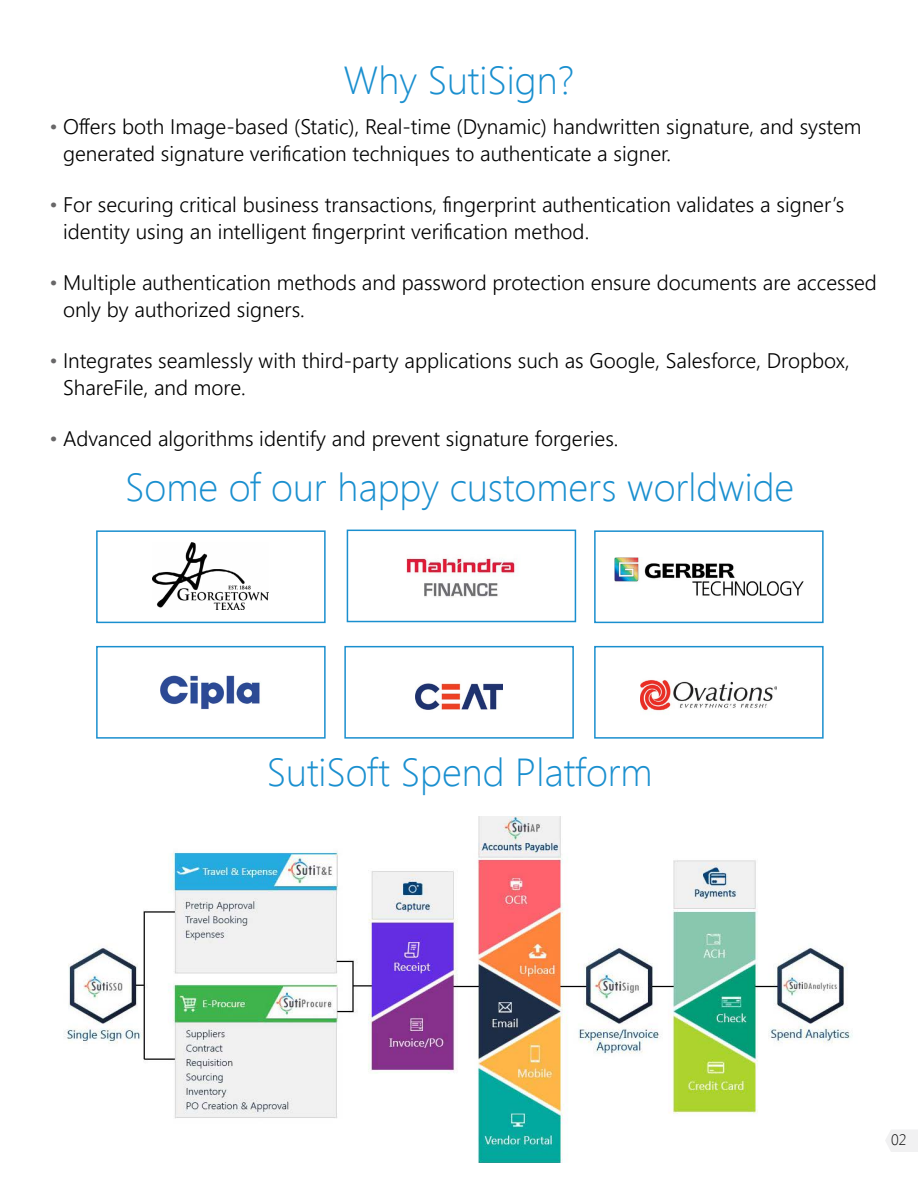
<style>
.page{position:relative;width:918px;height:1188px;background:#fff}
.page>*{position:absolute;margin:0;border:0;box-sizing:border-box;transform-origin:0 0}
.t1{font:300 39px "Segoe UI";color:#1a8fcf}
.t2{font:300 21px/27px "Segoe UI";color:#000}
.t3{font:300 15px "Segoe UI";color:#000}
.s1{color:#686768}
</style>
<div class="page">
<svg style="left:885px;top:1130px;width:33px;height:22px"></svg>
<div style="left:96px;top:530px;width:230px;height:93px;background:#fff;border:2px solid #1a8fcf"></div>
<div style="left:96px;top:646px;width:230px;height:93px;background:#fff;border:2px solid #1a8fcf"></div>
<div style="left:347px;top:530px;width:229px;height:92px;background:#fff;border:2px solid #1a8fcf"></div>
<div style="left:344px;top:646px;width:230px;height:93px;background:#fff;border:2px solid #1a8fcf"></div>
<div style="left:594px;top:530px;width:230px;height:93px;background:#fff;border:2px solid #1a8fcf"></div>
<div style="left:594px;top:646px;width:230px;height:93px;background:#fff;border:2px solid #1a8fcf"></div>
<img style="left:152px;top:543px;width:117px;height:66px">
<img style="left:406px;top:558px;width:111px;height:39px">
<img style="left:614px;top:557px;width:189px;height:39px">
<img style="left:160px;top:675px;width:100px;height:35px">
<img style="left:415px;top:683px;width:88px;height:27px">
<img style="left:641px;top:679px;width:135px;height:35px">
<img style="left:64px;top:816px;width:789px;height:346px">
<h1 class="t1" style="left:344px;top:54px;width:232px">Why SutiSign?</h1>
<p class="t2" style="left:63px;top:112px;width:800px;text-indent:-14px"><span class="s1">•</span> Offers both Image-based (Static), Real-time (Dynamic) handwritten signature, and system generated signature verification techniques to authenticate a signer.</p>
<p class="t2" style="left:63px;top:190px;width:783px;text-indent:-14px"><span class="s1">•</span> For securing critical business transactions, fingerprint authentication validates a signer’s identity using an intelligent fingerprint verification method.</p>
<p class="t2" style="left:63px;top:268px;width:816px;text-indent:-14px"><span class="s1">•</span> Multiple authentication methods and password protection ensure documents are accessed only by authorized signers.</p>
<p class="t2" style="left:63px;top:346px;width:788px;text-indent:-14px"><span class="s1">•</span> Integrates seamlessly with third-party applications such as Google, Salesforce, Dropbox,<br>ShareFile, and more.</p>
<p class="t2" style="left:50px;top:424px;width:571px"><span class="s1">•</span> Advanced algorithms identify and prevent signature forgeries.</p>
<h1 class="t1" style="left:125px;top:460px;width:670px">Some of our happy customers worldwide</h1>
<h1 class="t1" style="left:267px;top:745px;width:387px">SutiSoft Spend Platform</h1>
<p class="t3" style="left:891px;top:1129px;width:17px">02</p>
</div>
